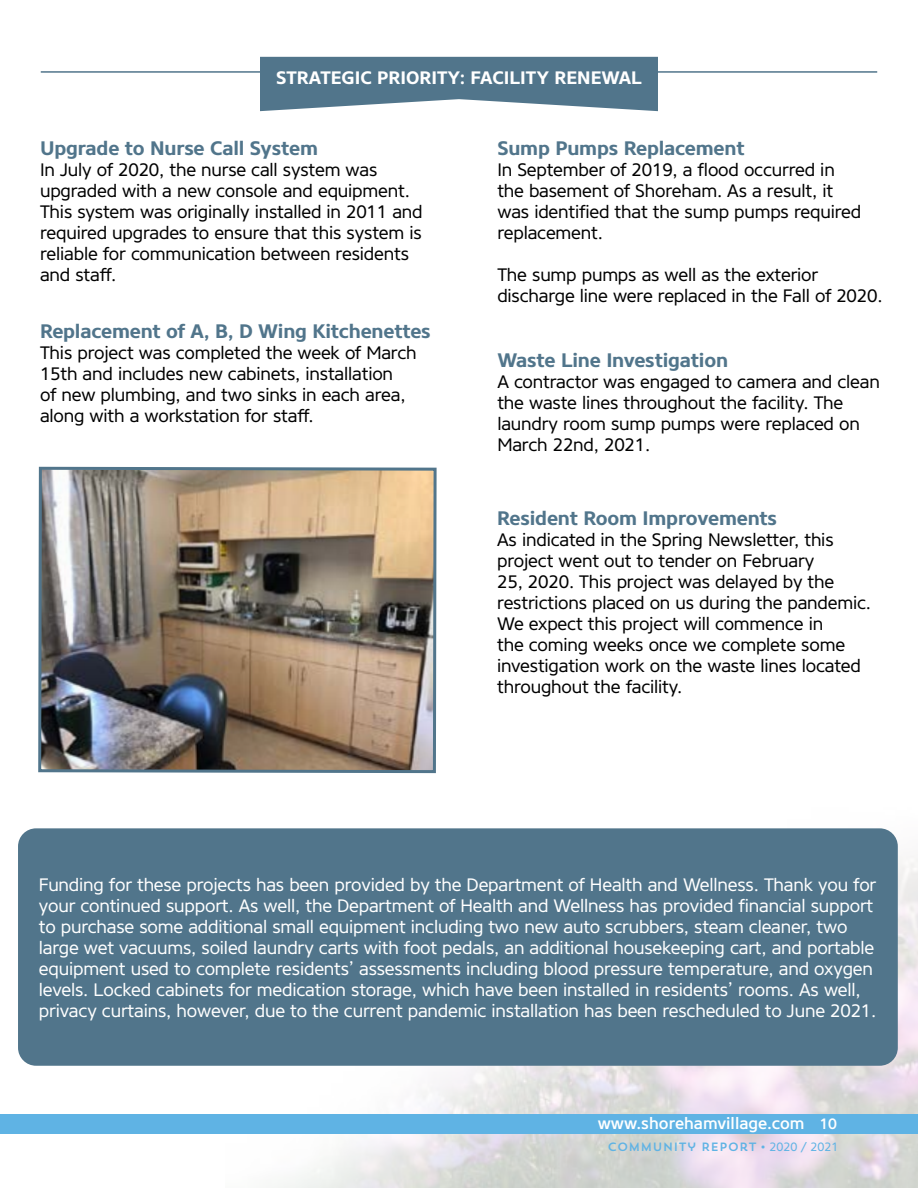
<style>
.page{position:relative;width:918px;height:1188px;background:#fff}
.page>*{position:absolute;margin:0;border:0;box-sizing:border-box;transform-origin:0 0}
.t1{font:700 19.5px "Core Sans N65";letter-spacing:-.01em;color:#51758b}
.t2{font:18px/21px "Core Sans N45";letter-spacing:-.01em;color:#000}
.t3{font:18px/21px "Core Sans N45";letter-spacing:-.01em;color:#fff}
.t4{font:700 18px "Core Sans N65";color:#fff}
.t5{font:500 16.5px "Core Sans N55";color:#fff}
.t6{font:12px "Trend Sans One";color:#5fb3e4}
.s1{font-size:15px}
.s2{font-family:"Core Sans N45"}
</style>
<div class="page">
<img style="left:226px;top:841px;width:692px;height:347px">
<div style="left:18px;top:828px;width:880px;height:238px;background:#51758b;border-radius:18px"></div>
<div style="left:0;top:1115px;width:918px;height:19px;background:#5fb3e4"></div>
<img style="left:38px;top:466px;width:399px;height:308px">
<hr style="left:41px;top:71px;width:836px;height:2px;background:#51758b">
<svg style="left:260px;top:57px;width:398px;height:54px;background:#638397"></svg>
<p class="t4" style="left:276px;top:67px;width:367px">STRATEGIC PRIORITY: FACILITY RENEWAL</p>
<p class="t1" style="left:40px;top:136px;width:279px">Upgrade to Nurse Call System</p>
<p class="t2" style="left:40px;top:159px;width:384px">In July of 2020, the nurse call system was upgraded with a new console and equipment.<br>This system was originally installed in 2011 and required upgrades to ensure that this system is reliable for communication between residents and staff.</p>
<p class="t1" style="left:497px;top:136px;width:249px">Sump Pumps Replacement</p>
<p class="t2" style="left:497px;top:159px;width:365px">In September of 2019, a flood occurred in the basement of Shoreham. As a result, it was identified that the sump pumps required replacement.</p>
<p class="t2" style="left:497px;top:264px;width:387px">The sump pumps as well as the exterior discharge line were replaced in the Fall of 2020.</p>
<p class="t1" style="left:40px;top:319px;width:392px">Replacement of A, B, D Wing Kitchenettes</p>
<p class="t2" style="left:40px;top:342px;width:378px">This project was completed the week of March 15th and includes new cabinets, installation<br>of new plumbing, and two sinks in each area, along with a workstation for staff.</p>
<p class="t1" style="left:497px;top:347px;width:232px">Waste Line Investigation</p>
<p class="t2" style="left:497px;top:371px;width:384px">A contractor was engaged to camera and clean the waste lines throughout the facility. The laundry room sump pumps were replaced on March 22nd, 2021.</p>
<p class="t1" style="left:497px;top:505px;width:282px">Resident Room Improvements</p>
<p class="t2" style="left:497px;top:529px;width:375px">As indicated in the Spring Newsletter, this project went out to tender on February<br>25, 2020. This project was delayed by the restrictions placed on us during the pandemic.<br>We expect this project will commence in<br>the coming weeks once we complete some investigation work on the waste lines located throughout the facility.</p>
<p class="t3" style="left:39px;top:874px;width:839px">Funding for these projects has been provided by the Department of Health and Wellness. Thank you for your continued support. As well, the Department of Health and Wellness has provided financial support to purchase some additional small equipment including two new auto scrubbers, steam cleaner, two large wet vacuums, soiled laundry carts with foot pedals, an additional housekeeping cart, and portable equipment used to complete residents’ assessments including blood pressure temperature, and oxygen levels. Locked cabinets for medication storage, which have been installed in residents’ rooms. As well, privacy curtains, however, due to the current pandemic installation has been rescheduled to June 2021.</p>
<p class="t5" style="left:598px;top:1113px;width:241px">www.shorehamvillage.com <span class="s1">10</span></p>
<p class="t6" style="left:608px;top:1139px;width:232px">COMMUNITY REPORT <span class="s2">• 2020 / 2021</span></p>
</div>
